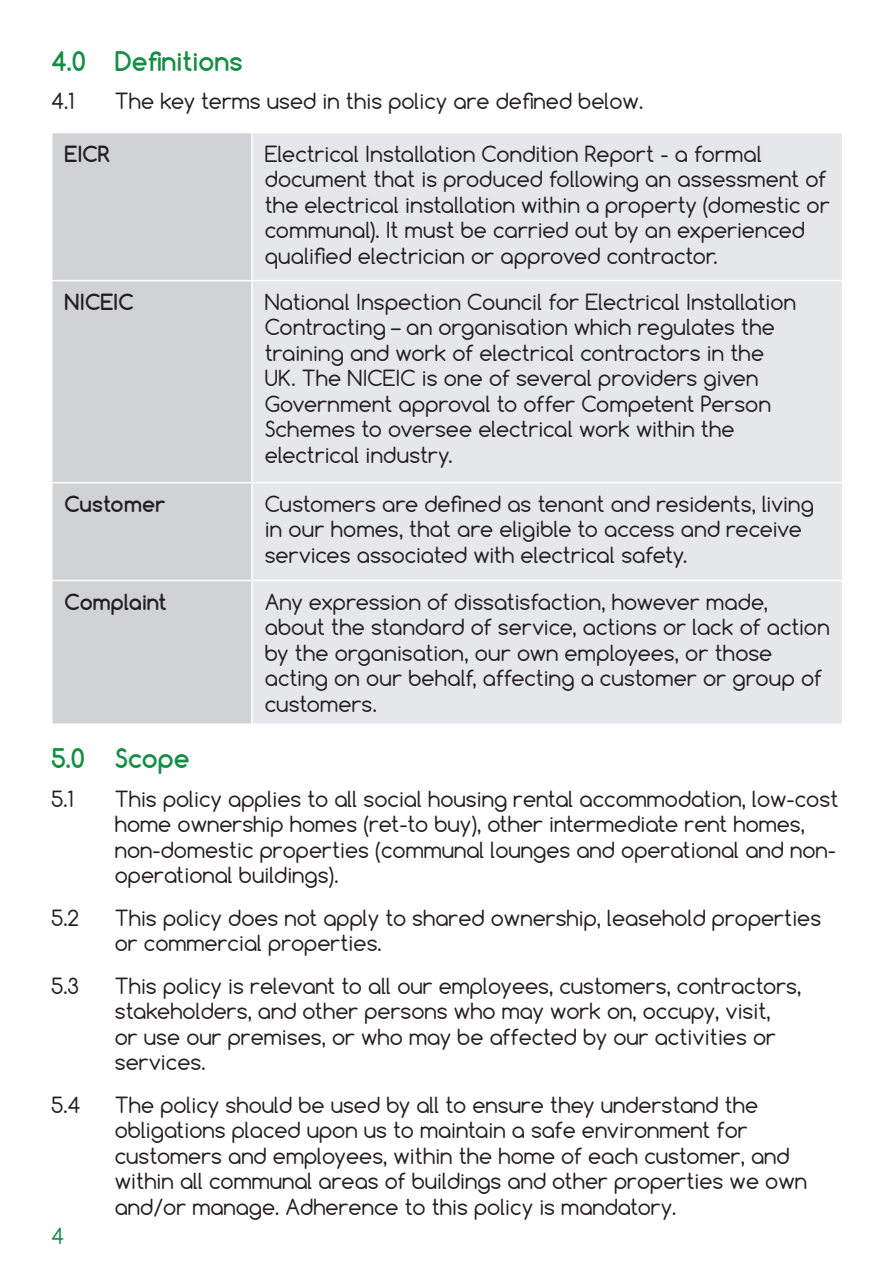
<style>
.page{position:relative;width:893px;height:1263px;background:#fff}
.page>*{position:absolute;margin:0;border:0;box-sizing:border-box;transform-origin:0 0}
.t1{font:700 25.5px "Comfortaa";color:#158e44}
.t2{font:21px/25.5px "Comfortaa";color:#231f20}
.t3{font:700 21px "Comfortaa";color:#231f20}
.t4{font:21px "Comfortaa";color:#158e44}
</style>
<div class="page">
<div style="left:53px;top:133px;width:198px;height:590px;background:#d1d2d4"></div>
<div style="left:253px;top:133px;width:589px;height:590px;background:#e6e7e9"></div>
<hr style="left:51px;top:280px;width:201px;height:1px;background:#fff">
<hr style="left:252px;top:280px;width:591px;height:1px;background:#fff">
<hr style="left:51px;top:482px;width:201px;height:1px;background:#fff">
<hr style="left:252px;top:482px;width:591px;height:1px;background:#fff">
<hr style="left:51px;top:580px;width:201px;height:1px;background:#fff">
<hr style="left:252px;top:580px;width:591px;height:1px;background:#fff">
<p class="t1" style="left:51px;top:45px;width:193px">4.0 Definitions</p>
<p class="t2" style="left:51px;top:88px;width:24px">4.1</p>
<p class="t2" style="left:115px;top:88px;width:530px">The key terms used in this policy are defined below.</p>
<p class="t3" style="left:65px;top:140px;width:47px">EICR</p>
<p class="t2" style="left:265px;top:141px;width:567px">Electrical Installation Condition Report - a formal document that is produced following an assessment of the electrical installation within a property (domestic or communal). It must be carried out by an experienced qualified electrician or approved contractor.</p>
<p class="t3" style="left:65px;top:288px;width:71px">NICEIC</p>
<p class="t2" style="left:265px;top:289px;width:533px">National Inspection Council for Electrical Installation Contracting – an organisation which regulates the training and work of electrical contractors in the UK. The NICEIC is one of several providers given Government approval to offer Competent Person Schemes to oversee electrical work within the electrical industry.</p>
<p class="t3" style="left:65px;top:490px;width:102px">Customer</p>
<p class="t2" style="left:265px;top:491px;width:551px">Customers are defined as tenant and residents, living in our homes, that are eligible to access and receive services associated with electrical safety.</p>
<p class="t3" style="left:65px;top:588px;width:104px">Complaint</p>
<p class="t2" style="left:265px;top:589px;width:567px">Any expression of dissatisfaction, however made, about the standard of service, actions or lack of action by the organisation, our own employees, or those acting on our behalf, affecting a customer or group of customers.</p>
<p class="t1" style="left:51px;top:742px;width:140px">5.0 Scope</p>
<p class="t2" style="left:51px;top:786px;width:24px">5.1</p>
<p class="t2" style="left:115px;top:786px;width:725px">This policy applies to all social housing rental accommodation, low-cost home ownership homes (ret-to buy), other intermediate rent homes, non-domestic properties (communal lounges and operational and non&shy;operational buildings).</p>
<p class="t2" style="left:51px;top:905px;width:29px">5.2</p>
<p class="t2" style="left:115px;top:905px;width:708px">This policy does not apply to shared ownership, leasehold properties or commercial properties.</p>
<p class="t2" style="left:51px;top:973px;width:29px">5.3</p>
<p class="t2" style="left:115px;top:973px;width:688px">This policy is relevant to all our employees, customers, contractors, stakeholders, and other persons who may work on, occupy, visit,<br>or use our premises, or who may be affected by our activities or services.</p>
<p class="t2" style="left:51px;top:1092px;width:31px">5.4</p>
<p class="t2" style="left:115px;top:1092px;width:694px">The policy should be used by all to ensure they understand the obligations placed upon us to maintain a safe environment for customers and employees, within the home of each customer, and within all communal areas of buildings and other properties we own and/or manage. Adherence to this policy is mandatory.</p>
<p class="t4" style="left:51px;top:1222px;width:15px">4</p>
</div>
